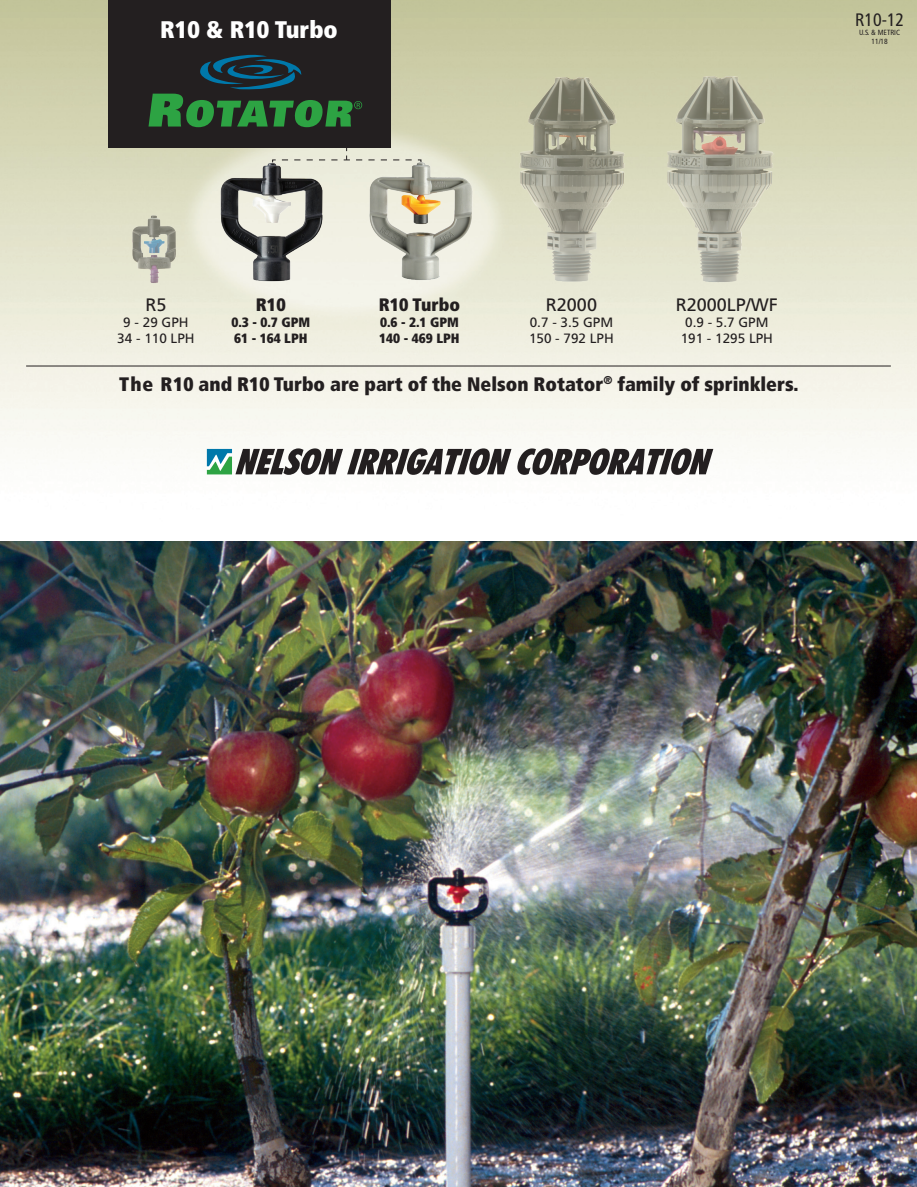
<style>
.page{position:relative;width:917px;height:1187px;background:#fff}
.page>*{position:absolute;margin:0;border:0;box-sizing:border-box;transform-origin:0 0}
.t1{font:900 condensed 24px "Frutiger";color:#fff}
.t2{font:900 condensed 19.5px "Frutiger";color:#231f20}
.t3{font:18px "Frutiger";color:#231f20}
.t4{font:900 condensed 18px "Frutiger";color:#231f20}
.t5{font:condensed 18px "Frutiger";color:#231f20}
.t6{font:13.5px "Frutiger";color:#231f20}
.t7{font:900 condensed 13.5px "Frutiger";color:#231f20}
.t8{font:condensed 7.5px "Frutiger";color:#231f20}
</style>
<div class="page">
<div style="left:108px;top:0;width:283px;height:148px;background:#231f20"></div>
<svg style="left:148px;top:54px;width:214px;height:73px"></svg>
<hr style="left:26px;top:365px;width:864px;height:1px;background:#231f20">
<svg style="left:517px;top:448px;width:196px;height:27px"></svg>
<svg style="left:207px;top:448px;width:304px;height:27px"></svg>
<svg style="left:337px;top:147px;width:84px;height:24px"></svg>
<img style="left:0;top:541px;width:916px;height:645px">
<img style="left:496px;top:50px;width:152px;height:255px">
<img style="left:645px;top:58px;width:151px;height:239px">
<img style="left:345px;top:148px;width:152px;height:209px">
<img style="left:208px;top:148px;width:129px;height:142px">
<img style="left:121px;top:205px;width:66px;height:85px">
<p class="t1" style="left:160px;top:15px;width:179px">R10 &amp; R10 Turbo</p>
<p class="t5" style="left:854px;top:9px;width:51px">R10-12</p>
<p class="t8" style="left:858px;top:28px;width:42px">U.S. &amp; METRIC</p>
<p class="t8" style="left:871px;top:37px;width:18px">11/18</p>
<p class="t3" style="left:145px;top:294px;width:23px">R5</p>
<p class="t4" style="left:256px;top:294px;width:31px">R10</p>
<p class="t4" style="left:379px;top:294px;width:83px">R10 Turbo</p>
<p class="t3" style="left:545px;top:294px;width:53px">R2000</p>
<p class="t3" style="left:675px;top:294px;width:104px">R2000LP/WF</p>
<p class="t6" style="left:123px;top:314px;width:67px">9 - 29 GPH</p>
<p class="t7" style="left:231px;top:314px;width:80px">0.3 - 0.7 GPM</p>
<p class="t7" style="left:380px;top:314px;width:80px">0.6 - 2.1 GPM</p>
<p class="t6" style="left:529px;top:314px;width:85px">0.7 - 3.5 GPM</p>
<p class="t6" style="left:685px;top:314px;width:85px">0.9 - 5.7 GPM</p>
<p class="t6" style="left:117px;top:331px;width:79px">34 - 110 LPH</p>
<p class="t7" style="left:234px;top:330px;width:75px">61 - 164 LPH</p>
<p class="t7" style="left:379px;top:330px;width:82px">140 - 469 LPH</p>
<p class="t6" style="left:529px;top:331px;width:86px">150 - 792 LPH</p>
<p class="t6" style="left:680px;top:331px;width:94px">191 - 1295 LPH</p>
<p class="t2" style="left:119px;top:372px;width:680px">The R10 and R10 Turbo are part of the Nelson Rotator<sup>®</sup> family of sprinklers.</p>
</div>
